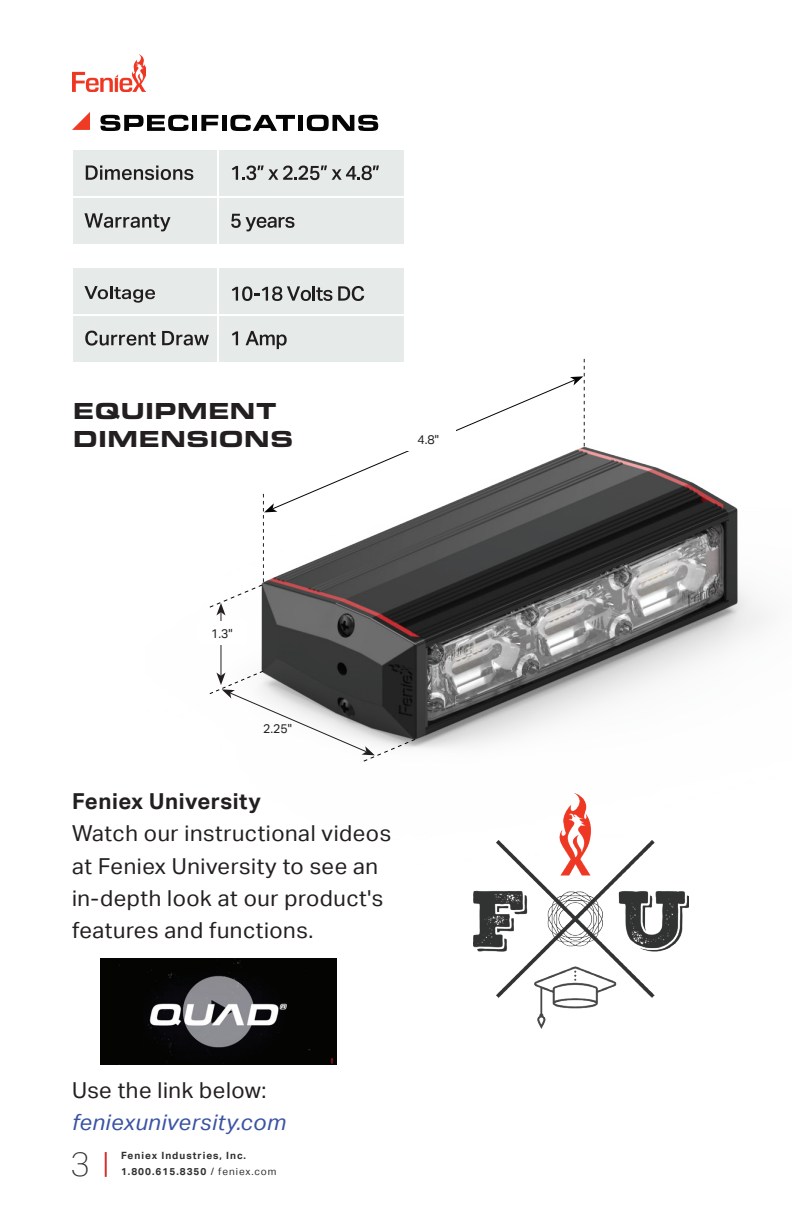
<style>
.page{position:relative;width:792px;height:1224px;background:#fff}
.page>*{position:absolute;margin:0;border:0;box-sizing:border-box;transform-origin:0 0}
.t1{font:100 34px "Aktiv Grotesk";color:#312f30}
.t2{font:900 24px/28.8px "Eurostile Ext";color:#231f20}
.t3{font:22px/32px "Aktiv Grotesk";letter-spacing:.025em;color:#231f20}
.t4{font:italic 22px "Aktiv Grotesk";letter-spacing:.025em;color:#3a53a3}
.t5{font:700 22px "Aktiv Grotesk";letter-spacing:.025em;color:#231f20}
.t6{font:12.6px "Aktiv Grotesk";color:#231f20}
.t7{font:700 10px "Aktiv Grotesk";letter-spacing:.1em;color:#312f30}
.s1{font-weight:400}
</style>
<div class="page">
<hr style="left:105px;top:1152px;width:2px;height:25px;background:#d3312e">
<img style="left:72px;top:55px;width:73px;height:37px">
<img style="left:216px;top:333px;width:553px;height:611px">
<img style="left:101px;top:958px;width:235px;height:107px">
<svg style="left:271px;top:379px;width:305px;height:131px"></svg>
<svg style="left:570px;top:359px;width:15px;height:87px"></svg>
<div style="left:400px;top:427px;width:56px;height:24px;background:#fff"></div>
<hr style="left:221px;top:612px;width:1px;height:64px;background:#231f20">
<svg style="left:209px;top:494px;width:68px;height:121px"></svg>
<img style="left:474px;top:794px;width:214px;height:235px">
<svg style="left:209px;top:670px;width:207px;height:92px"></svg>
<div style="left:198px;top:621px;width:48px;height:24px;background:#fff"></div>
<svg style="left:72px;top:112px;width:18px;height:18px"></svg>
<svg style="left:100px;top:115px;width:89px;height:16px"></svg>
<div style="left:192px;top:115px;width:5px;height:16px;background:#040503"></div>
<svg style="left:201px;top:115px;width:17px;height:16px"></svg>
<div style="left:222px;top:115px;width:5px;height:16px;background:#040503"></div>
<svg style="left:230px;top:115px;width:65px;height:16px"></svg>
<div style="left:298px;top:115px;width:5px;height:16px;background:#040503"></div>
<svg style="left:307px;top:115px;width:71px;height:16px"></svg>
<div style="left:219px;top:268px;width:184px;height:46px;background:#e6eae9"></div>
<div style="left:73px;top:268px;width:144px;height:46px;background:#e6eae9"></div>
<div style="left:219px;top:316px;width:184px;height:46px;background:#e6eae9"></div>
<div style="left:73px;top:316px;width:144px;height:46px;background:#e6eae9"></div>
<svg style="left:84px;top:286px;width:71px;height:17px"></svg>
<svg style="left:232px;top:286px;width:100px;height:15px"></svg>
<svg style="left:338px;top:286px;width:26px;height:15px"></svg>
<svg style="left:85px;top:331px;width:71px;height:15px"></svg>
<svg style="left:162px;top:331px;width:47px;height:14px"></svg>
<svg style="left:232px;top:331px;width:6px;height:14px"></svg>
<svg style="left:246px;top:331px;width:41px;height:18px"></svg>
<div style="left:219px;top:150px;width:184px;height:46px;background:#e6eae9"></div>
<div style="left:73px;top:150px;width:144px;height:46px;background:#e6eae9"></div>
<svg style="left:86px;top:165px;width:107px;height:15px"></svg>
<svg style="left:232px;top:165px;width:147px;height:15px"></svg>
<div style="left:219px;top:198px;width:184px;height:46px;background:#e6eae9"></div>
<div style="left:73px;top:198px;width:144px;height:46px;background:#e6eae9"></div>
<svg style="left:84px;top:213px;width:87px;height:18px"></svg>
<svg style="left:231px;top:214px;width:63px;height:17px"></svg>
<p class="t2" style="left:73px;top:394px;width:222px">EQUIPMENT<br>DIMENSIONS</p>
<p class="t6" style="left:417px;top:432px;width:23px">4.8"</p>
<p class="t6" style="left:211px;top:626px;width:23px">1.3"</p>
<p class="t6" style="left:263px;top:721px;width:30px">2.25"</p>
<p class="t5" style="left:72px;top:789px;width:191px">Feniex University</p>
<p class="t3" style="left:72px;top:818px;width:321px">Watch our instructional videos at Feniex University to see an in-depth look at our product's features and functions.</p>
<p class="t3" style="left:72px;top:1074px;width:196px">Use the link below:</p>
<p class="t4" style="left:72px;top:1109px;width:215px">feniexuniversity.com</p>
<h1 class="t1" style="left:70px;top:1145px;width:22px">3</h1>
<p class="t7" style="left:121px;top:1150px;width:127px">Feniex Industries, Inc.</p>
<p class="t7" style="left:121px;top:1166px;width:157px">1.800.615.8350 <span class="s1">/ feniex.com</span></p>
</div>
